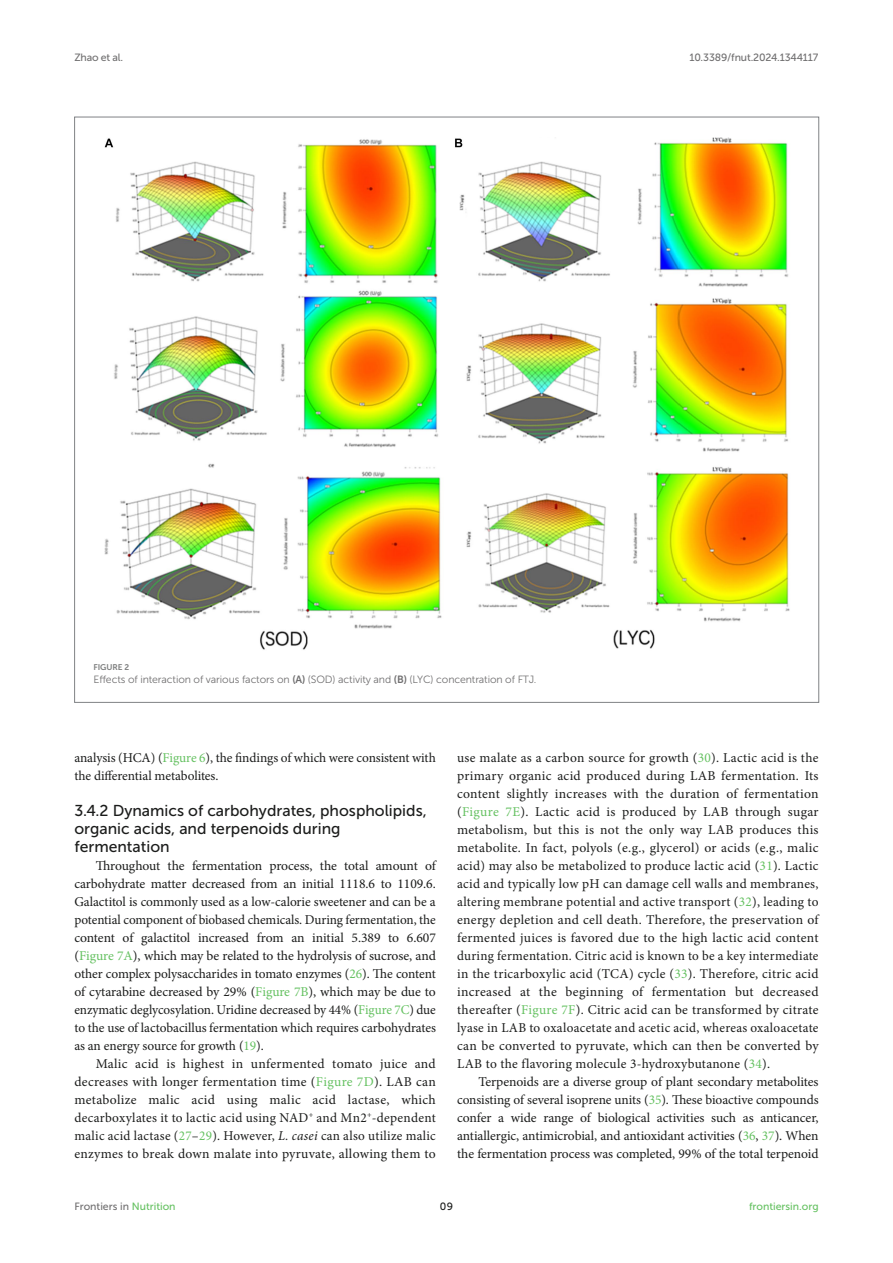
<style>
.page{position:relative;width:893px;height:1263px;background:#fff}
.page>*{position:absolute;margin:0;border:0;box-sizing:border-box;transform-origin:0 0}
.HEAD_3{font:15.75px/18px "Museo Sans 500";color:#1b1c1b}
.TEXT{font:13.5px/18px "Minion Pro";color:#1b1c1b;text-align:justify}
.TEXT_FLUSH{font:13.5px/18px "Minion Pro";letter-spacing:-.005em;color:#1b1c1b;text-align:justify}
.FIG_LEG{font:10.5px "Museo Sans 300";letter-spacing:-.01em;color:#706f70}
.t1{font:10.5px "Museo Sans 500";letter-spacing:-.015em;color:#706f70}
.t2{font:10.5px "Museo Sans 500";color:#65c161}
.t3{font:10.5px "Museo Sans 500";color:#1b1c1b}
.FIG_HD{font:8.25px "Museo Sans 700";letter-spacing:-.01em;color:#7e7f7f}
.s1{font-family:"Museo Sans 700"}
.s2{color:#65c161}
.s3{font-style:italic}
</style>
<div class="page">
<img style="left:104px;top:137px;width:686px;height:513px">
<p class="t1" style="left:74px;top:51px;width:50px">Zhao et al.</p>
<p class="t1" style="left:689px;top:51px;width:131px">10.3389/fnut.2024.1344117</p>
<p class="FIG_HD" style="left:94px;top:662px;width:37px">FIGURE 2</p>
<p class="FIG_LEG" style="left:94px;top:674px;width:444px">Effects of interaction of various factors on <span class="s1">(A)</span> (SOD) activity and <span class="s1">(B)</span> (LYC) concentration of FTJ.</p>
<p class="TEXT" style="left:74px;top:749px;width:363px">analysis (HCA) (<span class="s2">Figure 6</span>), the findings of which were consistent with the differential metabolites.</p>
<p class="HEAD_3" style="left:74px;top:802px;width:354px">3.4.2 Dynamics of carbohydrates, phospholipids, organic acids, and terpenoids during fermentation</p>
<p class="TEXT_FLUSH" style="left:74px;top:857px;width:363px;text-indent:21px">Throughout the fermentation process, the total amount of carbohydrate matter decreased from an initial 1118.6 to 1109.6.<br>Galactitol is commonly used as a low-calorie sweetener and can be a potential component of biobased chemicals. During fermentation, the content of galactitol increased from an initial 5.389 to 6.607 (<span class="s2">Figure 7A</span>), which may be related to the hydrolysis of sucrose, and other complex polysaccharides in tomato enzymes (<span class="s2">26</span>). The content of cytarabine decreased by 29% (<span class="s2">Figure 7B</span>), which may be due to enzymatic deglycosylation. Uridine decreased by 44% (<span class="s2">Figure 7C</span>) due to the use of lactobacillus fermentation which requires carbohydrates as an energy source for growth (<span class="s2">19</span>).</p>
<p class="TEXT" style="left:74px;top:1055px;width:363px;text-indent:21px">Malic acid is highest in unfermented tomato juice and decreases with longer fermentation time (<span class="s2">Figure 7D</span>). LAB can metabolize malic acid using malic acid lactase, which decarboxylates it to lactic acid using NAD<sup>+</sup> and Mn2<sup>+</sup>-dependent malic acid lactase (<span class="s2">27</span>–<span class="s2">29</span>). However, <span class="s3">L. casei</span> can also utilize malic enzymes to break down malate into pyruvate, allowing them to</p>
<p class="TEXT" style="left:457px;top:749px;width:363px">use malate as a carbon source for growth (<span class="s2">30</span>). Lactic acid is the primary organic acid produced during LAB fermentation. Its content slightly increases with the duration of fermentation (<span class="s2">Figure 7E</span>). Lactic acid is produced by LAB through sugar metabolism, but this is not the only way LAB produces this metabolite. In fact, polyols (e.g., glycerol) or acids (e.g., malic acid) may also be metabolized to produce lactic acid (<span class="s2">31</span>). Lactic acid and typically low pH can damage cell walls and membranes, altering membrane potential and active transport (<span class="s2">32</span>), leading to energy depletion and cell death. Therefore, the preservation of fermented juices is favored due to the high lactic acid content during fermentation. Citric acid is known to be a key intermediate in the tricarboxylic acid (TCA) cycle (<span class="s2">33</span>). Therefore, citric acid increased at the beginning of fermentation but decreased thereafter (<span class="s2">Figure 7F</span>). Citric acid can be transformed by citrate lyase in LAB to oxaloacetate and acetic acid, whereas oxaloacetate can be converted to pyruvate, which can then be converted by LAB to the flavoring molecule 3-hydroxybutanone (<span class="s2">34</span>).</p>
<p class="TEXT" style="left:457px;top:1073px;width:363px;text-indent:21px">Terpenoids are a diverse group of plant secondary metabolites consisting of several isoprene units (<span class="s2">35</span>). These bioactive compounds confer a wide range of biological activities such as anticancer, antiallergic, antimicrobial, and antioxidant activities (<span class="s2">36</span>, <span class="s2">37</span>). When the fermentation process was completed, 99% of the total terpenoid</p>
<p class="t1" style="left:74px;top:1200px;width:103px">Frontiers in <span class="s2">Nutrition</span></p>
<p class="t3" style="left:440px;top:1200px;width:15px">09</p>
<p class="t2" style="left:749px;top:1200px;width:71px">frontiersin.org</p>
</div>
